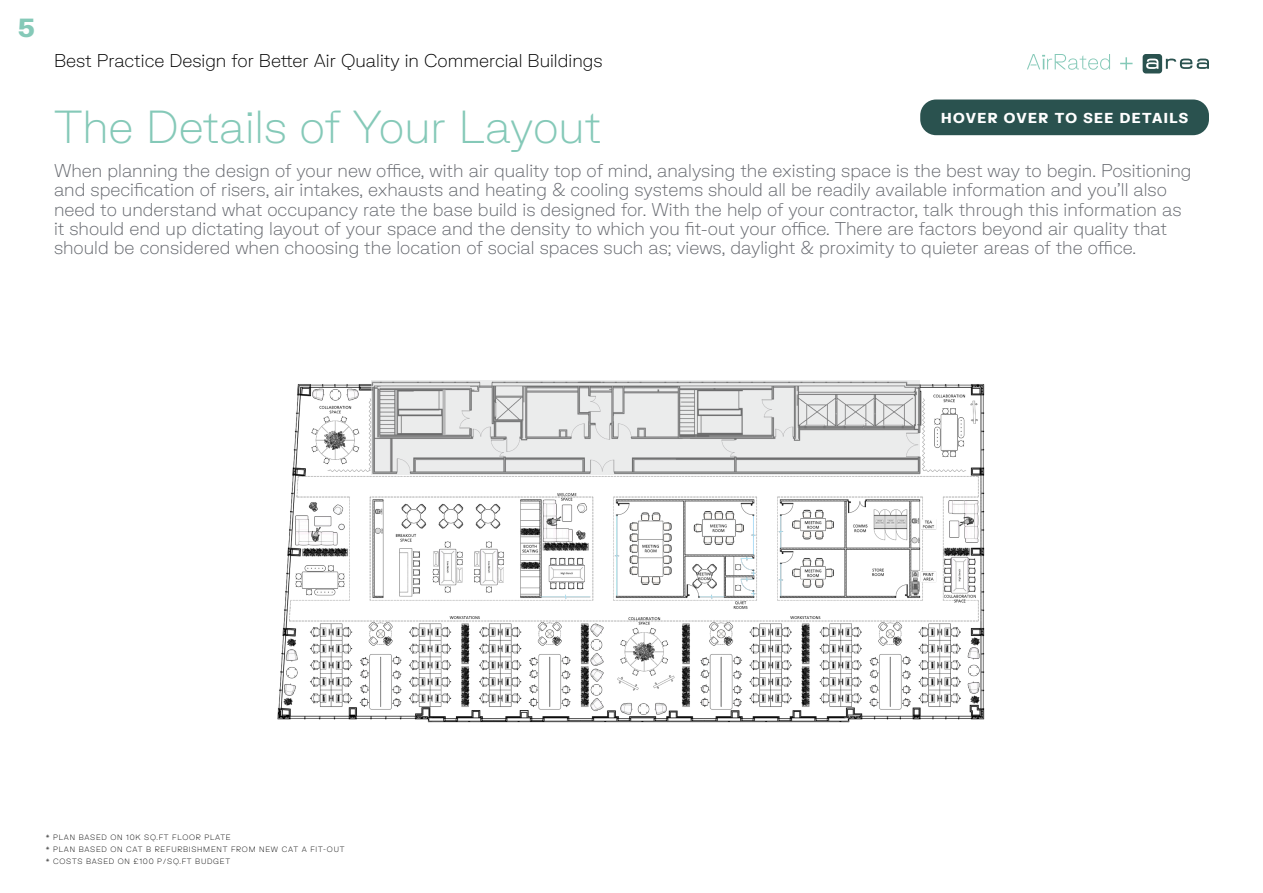
<style>
.page{position:relative;width:1263px;height:893px;background:#fff}
.page>*{position:absolute;margin:0;border:0;box-sizing:border-box;transform-origin:0 0}
.t1{font:100 45px "Air Rated";color:#85c9b8}
.t2{font:900 25.5px "Air Rated";color:#85c9b8}
.t3{font:100 18px/19.2px "Air Rated";color:#65686e}
.t4{font:100 18px "Air Rated";color:#000}
.t5{font:900 13.95px "Air Rated";letter-spacing:.1em;color:#fff}
.t6{font:100 7.5px/12px "Air Rated";letter-spacing:.1em;color:#000}
</style>
<div class="page">
<div style="left:920px;top:100px;width:289px;height:35px;background:#2a524f;border-radius:16px"></div>
<img style="left:277px;top:380px;width:708px;height:343px">
<svg style="left:372px;top:380px;width:548px;height:95px;background:#d5d5d6"></svg>
<svg style="left:1027px;top:54px;width:83px;height:16px"></svg>
<svg style="left:1120px;top:57px;width:12px;height:13px"></svg>
<svg style="left:1143px;top:54px;width:66px;height:19px"></svg>
<h2 class="t2" style="left:18px;top:9px;width:18px">5</h2>
<p class="t4" style="left:54px;top:47px;width:550px">Best Practice Design for Better Air Quality in Commercial Buildings</p>
<h1 class="t1" style="left:54px;top:93px;width:549px">The Details of Your Layout</h1>
<p class="t5" style="left:941px;top:107px;width:249px">HOVER OVER TO SEE DETAILS</p>
<p class="t3" style="left:54px;top:160px;width:1139px">When planning the design of your new office, with air quality top of mind, analysing the existing space is the best way to begin. Positioning and specification of risers, air intakes, exhausts and heating &amp; cooling systems should all be readily available information and you’ll also need to understand what occupancy rate the base build is designed for. With the help of your contractor, talk through this information as it should end up dictating layout of your space and the density to which you fit-out your office. There are factors beyond air quality that should be considered when choosing the location of social spaces such as; views, daylight &amp; proximity to quieter areas of the office.</p>
<p class="t6" style="left:46px;top:831px;width:300px">* PLAN BASED ON 10K SQ.FT FLOOR PLATE<br>* PLAN BASED ON CAT B REFURBISHMENT FROM NEW CAT A FIT-OUT * COSTS BASED ON £100 P/SQ.FT BUDGET</p>
</div>
